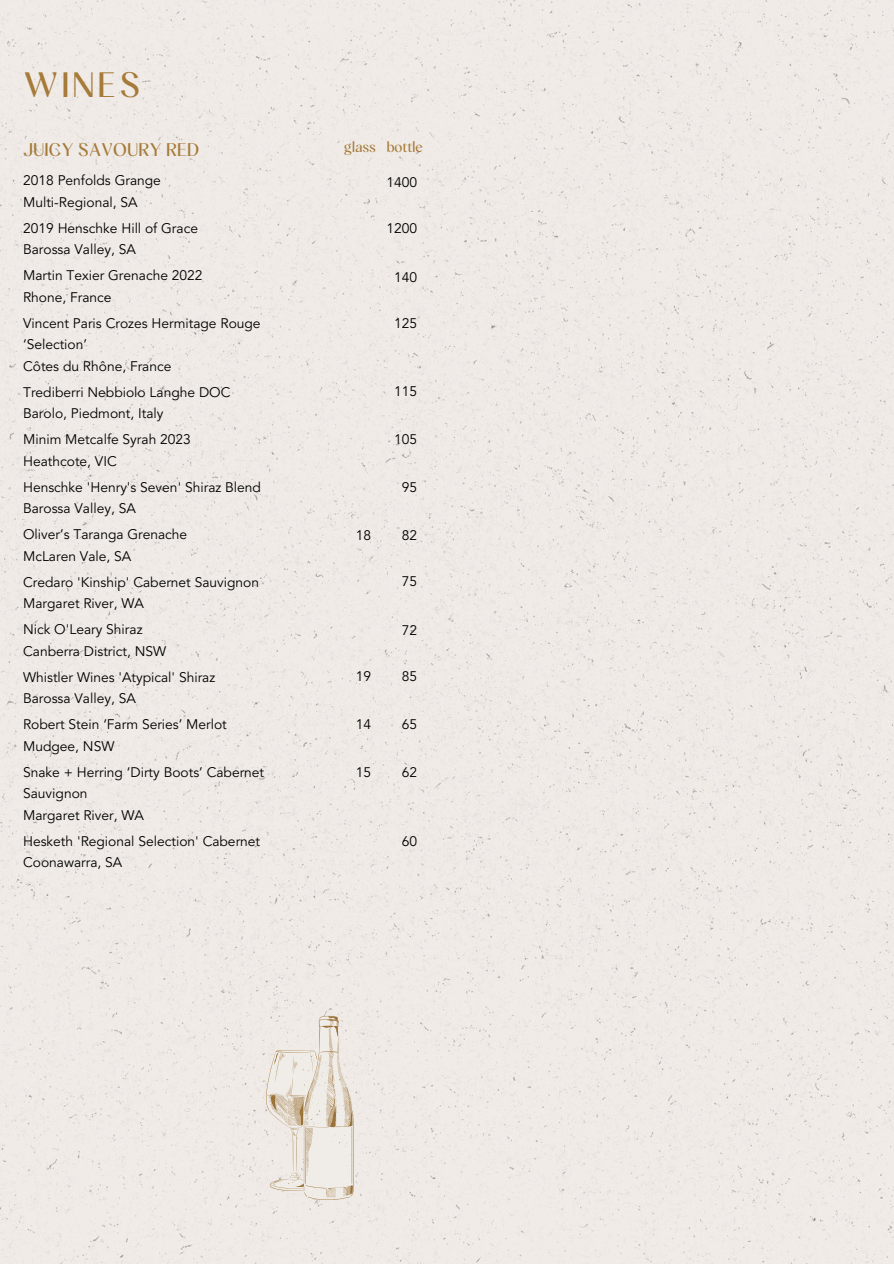
<style>
.page{position:relative;width:894px;height:1264px;background:#fff}
.page>*{position:absolute;margin:0;border:0;box-sizing:border-box;transform-origin:0 0}
.t1{font:34.5px "Albra Sans";letter-spacing:.08em;color:#a67a38}
.t2{font:18px "Albra Sans";color:#a67a38}
.t3{font:15px "Albra Sans";color:#a67a38}
.t4{font:13.8px/21.5px "Avenir LT Pro";color:#000}
</style>
<div class="page">
<div style="left:0;top:0;width:893px;height:1263px;background:#f0ebe6"></div>
<svg style="left:264px;top:1015px;width:89px;height:186px;background:#e8e0d8"></svg>
<h1 class="t1" style="left:23px;top:70px;width:119px">WINES</h1>
<h2 class="t2" style="left:23px;top:142px;width:177px">JUICY SAVOURY RED</h2>
<p class="t4" style="left:23px;top:170px;width:139px">2018 Penfolds Grange<br>Multi-Regional, SA</p>
<p class="t4" style="left:23px;top:217px;width:176px">2019 Henschke Hill of Grace<br>Barossa Valley, SA</p>
<p class="t4" style="left:23px;top:265px;width:181px">Martin Texier Grenache 2022<br>Rhone, France</p>
<p class="t4" style="left:23px;top:312px;width:239px">Vincent Paris Crozes Hermitage Rouge ‘Selection’<br>Côtes du Rhône, France</p>
<p class="t4" style="left:23px;top:381px;width:209px">Trediberri Nebbiolo Langhe DOC<br>Barolo, Piedmont, Italy</p>
<p class="t4" style="left:23px;top:429px;width:169px">Minim Metcalfe Syrah 2023<br>Heathcote, VIC</p>
<p class="t4" style="left:23px;top:476px;width:239px">Henschke 'Henry's Seven' Shiraz Blend<br>Barossa Valley, SA</p>
<p class="t4" style="left:23px;top:524px;width:166px">Oliver’s Taranga Grenache<br>McLaren Vale, SA</p>
<p class="t4" style="left:23px;top:571px;width:237px">Credaro 'Kinship' Cabernet Sauvignon<br>Margaret River, WA</p>
<p class="t4" style="left:23px;top:619px;width:145px">Nick O'Leary Shiraz<br>Canberra District, NSW</p>
<p class="t4" style="left:23px;top:666px;width:194px">Whistler Wines 'Atypical' Shiraz<br>Barossa Valley, SA</p>
<p class="t4" style="left:23px;top:714px;width:205px">Robert Stein ‘Farm Series’ Merlot<br>Mudgee, NSW</p>
<p class="t4" style="left:23px;top:761px;width:242px">Snake + Herring ‘Dirty Boots’ Cabernet<br>Sauvignon<br>Margaret River, WA</p>
<p class="t4" style="left:23px;top:830px;width:238px">Hesketh 'Regional Selection' Cabernet<br>Coonawarra, SA</p>
<p class="t3" style="left:344px;top:141px;width:80px">glass bottle</p>
<p class="t4" style="left:386px;top:172px;width:32px">1400</p>
<p class="t4" style="left:386px;top:218px;width:32px">1200</p>
<p class="t4" style="left:394px;top:266px;width:25px">140</p>
<p class="t4" style="left:394px;top:312px;width:25px">125</p>
<p class="t4" style="left:394px;top:381px;width:25px">115</p>
<p class="t4" style="left:394px;top:428px;width:25px">105</p>
<p class="t4" style="left:402px;top:476px;width:17px">95</p>
<p class="t4" style="left:356px;top:524px;width:17px">18</p>
<p class="t4" style="left:402px;top:524px;width:17px">82</p>
<p class="t4" style="left:402px;top:571px;width:17px">75</p>
<p class="t4" style="left:402px;top:620px;width:17px">72</p>
<p class="t4" style="left:356px;top:666px;width:17px">19</p>
<p class="t4" style="left:402px;top:666px;width:17px">85</p>
<p class="t4" style="left:356px;top:713px;width:17px">14</p>
<p class="t4" style="left:402px;top:713px;width:17px">65</p>
<p class="t4" style="left:356px;top:761px;width:17px">15</p>
<p class="t4" style="left:402px;top:761px;width:17px">62</p>
<p class="t4" style="left:402px;top:830px;width:17px">60</p>
</div>
